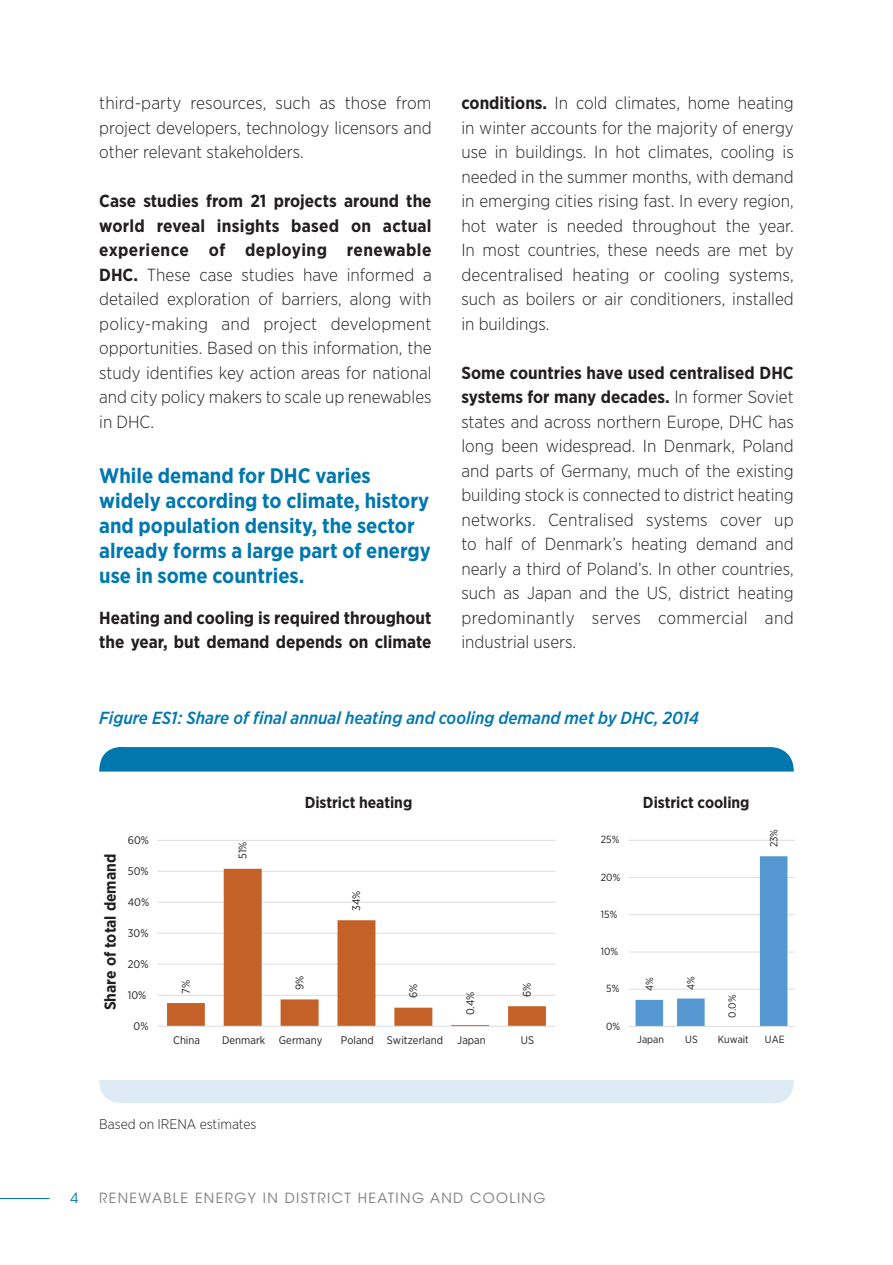
<style>
.page{position:relative;width:893px;height:1265px;background:#fff}
.page>*{position:absolute;margin:0;border:0;box-sizing:border-box;transform-origin:0 0}
.Zü-1-1-ES{font:700 21px/25.2px "Gotham Narrow";color:#0078ae}
.Bodytext-ES{font:300 17.5px/24.5px "Gotham Narrow";color:#231f20;text-align:justify}
.Bodytext-ES-2{font:700 17.5px/24.5px "Gotham Narrow";color:#231f20}
.BU{font:italic 500 17.5px "Gotham Narrow";color:#0078ae}
.t1{font:700 15.92px "Gotham Narrow";letter-spacing:-.005em;color:#231f20}
.t2{font:14px "ITC Avant Garde Std";letter-spacing:.1em;color:#808285}
.Source{font:300 14px "Gotham Narrow";color:#231f20}
.Seitenzahl{font:14px "ITC Avant Garde Std";color:#0078ae}
.t3{font:11.03px "Gotham Narrow";color:#231f20}
.t4{font:10.33px "Gotham Narrow";color:#231f20}
.s1{font-weight:700}
</style>
<div class="page">
<hr style="left:0;top:1198px;width:50px;height:1px;background:#0078ae">
<hr style="left:157px;top:995px;width:398px;height:1px;background:#dcdddf">
<hr style="left:157px;top:964px;width:398px;height:1px;background:#dcdddf">
<hr style="left:157px;top:933px;width:398px;height:1px;background:#dcdddf">
<hr style="left:157px;top:902px;width:398px;height:1px;background:#dcdddf">
<hr style="left:157px;top:871px;width:398px;height:1px;background:#dcdddf">
<hr style="left:157px;top:840px;width:398px;height:1px;background:#dcdddf">
<svg style="left:167px;top:869px;width:379px;height:157px"></svg>
<hr style="left:157px;top:1026px;width:398px;height:1px;background:#dcdddf">
<hr style="left:629px;top:989px;width:165px;height:1px;background:#dcdddf">
<hr style="left:629px;top:952px;width:165px;height:1px;background:#dcdddf">
<hr style="left:629px;top:914px;width:165px;height:1px;background:#dcdddf">
<hr style="left:629px;top:877px;width:165px;height:1px;background:#dcdddf">
<hr style="left:629px;top:840px;width:165px;height:1px;background:#dcdddf">
<svg style="left:636px;top:856px;width:151px;height:170px"></svg>
<hr style="left:629px;top:1026px;width:165px;height:1px;background:#dcdddf">
<svg style="left:99px;top:747px;width:695px;height:25px;background:#087cb0"></svg>
<div style="left:99px;top:1080px;width:695px;height:24px;background:#dcebf4"></div>
<p class="Bodytext-ES" style="left:99px;top:90px;width:334px">third-party resources, such as those from project developers, technology licensors and other relevant stakeholders.</p>
<p class="Bodytext-ES" style="left:99px;top:188px;width:334px"><span class="s1">Case studies from 21 projects around the world reveal insights based on actual experience of deploying renewable DHC.</span> These case studies have informed a detailed exploration of barriers, along with policy-making and project development opportunities. Based on this information, the study identifies key action areas for national and city policy makers to scale up renewables in DHC.</p>
<p class="Zü-1-1-ES" style="left:99px;top:462px;width:333px">While demand for DHC varies widely according to climate, history and population density, the sector already forms a large part of energy use in some countries.</p>
<p class="Bodytext-ES-2" style="left:99px;top:605px;width:334px">Heating and cooling is required throughout the year, but demand depends on climate</p>
<p class="Bodytext-ES" style="left:461px;top:90px;width:334px"><span class="s1">conditions.</span> In cold climates, home heating in winter accounts for the majority of energy use in buildings. In hot climates, cooling is needed in the summer months, with demand in emerging cities rising fast. In every region, hot water is needed throughout the year.<br>In most countries, these needs are met by decentralised heating or cooling systems, such as boilers or air conditioners, installed in buildings.</p>
<p class="Bodytext-ES" style="left:461px;top:360px;width:334px"><span class="s1">Some countries have used centralised DHC systems for many decades.</span> In former Soviet states and across northern Europe, DHC has long been widespread. In Denmark, Poland and parts of Germany, much of the existing building stock is connected to district heating networks. Centralised systems cover up to half of Denmark’s heating demand and nearly a third of Poland’s. In other countries, such as Japan and the US, district heating predominantly serves commercial and industrial users.</p>
<p class="BU" style="left:99px;top:707px;width:601px">Figure ES1: Share of final annual heating and cooling demand met by DHC, 2014</p>
<p class="t1" style="left:100px;top:1010px;width:158px;rotate:-90deg">Share of total demand</p>
<p class="t3" style="left:128px;top:833px;width:23px">60%</p>
<p class="t3" style="left:128px;top:864px;width:22px">50%</p>
<p class="t3" style="left:128px;top:895px;width:23px">40%</p>
<p class="t3" style="left:128px;top:926px;width:22px">30%</p>
<p class="t3" style="left:128px;top:957px;width:22px">20%</p>
<p class="t3" style="left:128px;top:988px;width:20px">10%</p>
<p class="t3" style="left:134px;top:1019px;width:16px">0%</p>
<p class="t3" style="left:179px;top:994px;width:15px;rotate:-90deg">7%</p>
<p class="t3" style="left:236px;top:859px;width:19px;rotate:-90deg">51%</p>
<p class="t1" style="left:305px;top:792px;width:109px">District heating</p>
<p class="t3" style="left:293px;top:990px;width:16px;rotate:-90deg">9%</p>
<p class="t3" style="left:350px;top:911px;width:22px;rotate:-90deg">34%</p>
<p class="t3" style="left:406px;top:998px;width:16px;rotate:-90deg">6%</p>
<p class="t3" style="left:463px;top:1015px;width:25px;rotate:-90deg">0.4%</p>
<p class="t3" style="left:520px;top:997px;width:16px;rotate:-90deg">6%</p>
<p class="t3" style="left:173px;top:1033px;width:29px">China</p>
<p class="t3" style="left:222px;top:1033px;width:102px">Denmark Germany</p>
<p class="t3" style="left:341px;top:1033px;width:104px">Poland Switzerland</p>
<p class="t3" style="left:457px;top:1033px;width:30px">Japan</p>
<p class="t3" style="left:521px;top:1033px;width:15px">US</p>
<p class="Source" style="left:99px;top:1115px;width:159px">Based on IRENA estimates</p>
<p class="Seitenzahl" style="left:70px;top:1190px;width:10px">4</p>
<p class="t2" style="left:99px;top:1190px;width:448px">RENEWABLE ENERGY IN DISTRICT HEATING AND COOLING</p>
<p class="t4" style="left:601px;top:833px;width:20px">25%</p>
<p class="t4" style="left:601px;top:870px;width:21px">20%</p>
<p class="t4" style="left:601px;top:908px;width:18px">15%</p>
<p class="t4" style="left:601px;top:945px;width:19px">10%</p>
<p class="t4" style="left:606px;top:982px;width:15px">5%</p>
<p class="t4" style="left:606px;top:1019px;width:16px">0%</p>
<p class="t1" style="left:643px;top:792px;width:108px">District cooling</p>
<p class="t4" style="left:767px;top:847px;width:20px;rotate:-90deg">23%</p>
<p class="t4" style="left:643px;top:991px;width:15px;rotate:-90deg">4%</p>
<p class="t4" style="left:684px;top:990px;width:15px;rotate:-90deg">4%</p>
<p class="t4" style="left:726px;top:1018px;width:24px;rotate:-90deg">0.0%</p>
<p class="t4" style="left:637px;top:1033px;width:28px">Japan</p>
<p class="t4" style="left:685px;top:1033px;width:14px">US</p>
<p class="t4" style="left:718px;top:1033px;width:33px">Kuwait</p>
<p class="t4" style="left:765px;top:1033px;width:21px">UAE</p>
</div>
